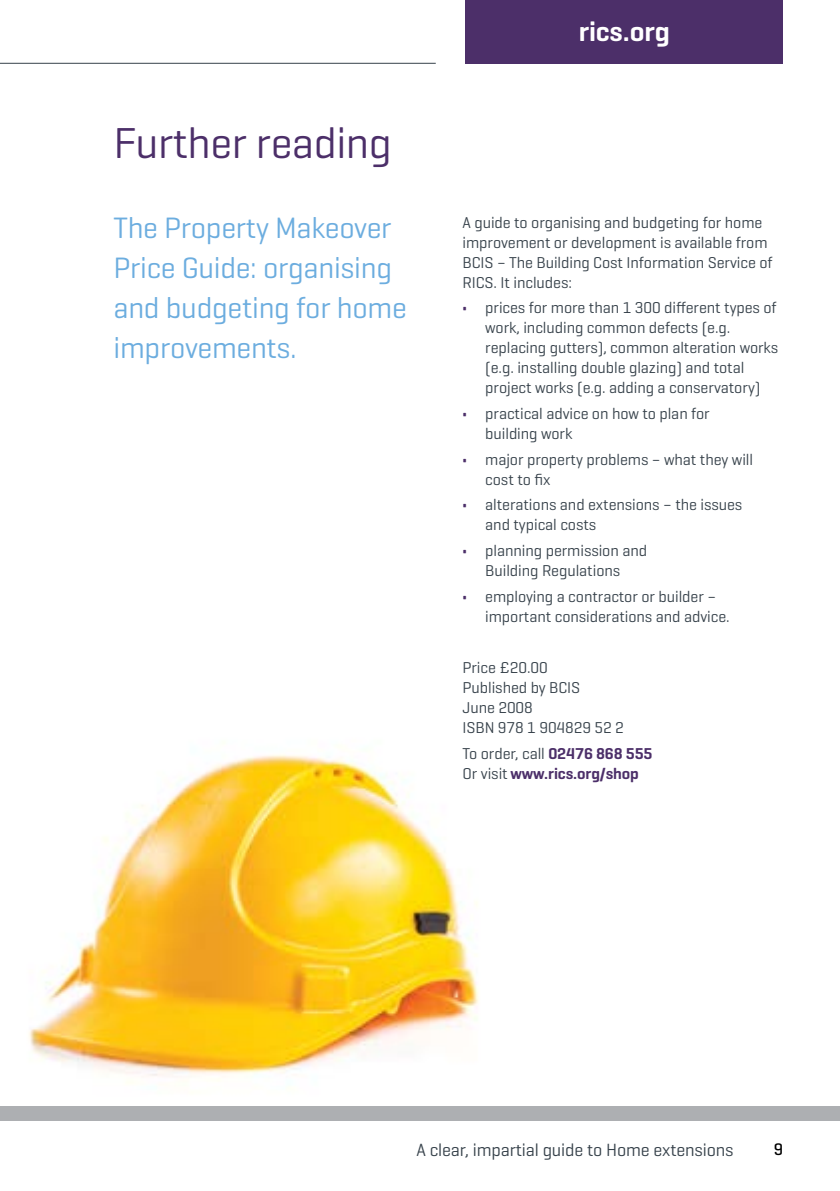
<style>
.page{position:relative;width:840px;height:1191px;background:#fff}
.page>*{position:absolute;margin:0;border:0;box-sizing:border-box;transform-origin:0 0}
.t1{font:44px "Geogrotesque";letter-spacing:-.01em;color:#4c2f69}
.t2{font:30px/40px "Geogrotesque";letter-spacing:-.01em;color:#6caddf}
.t3{font:600 28px "Geogrotesque";letter-spacing:-.005em;color:#fff}
.t4{font:18px "Geogrotesque";letter-spacing:-.01em;color:#37424b}
.t5{font:500 17px "Geogrotesque";color:#000}
.t6{font:16px/20px "Geogrotesque";letter-spacing:-.005em;color:#37424b}
.t7{font:600 16px/20px "Geogrotesque";letter-spacing:-.005em;color:#4c2f69}
.s1{font-weight:700;color:#4c2f69}
.s2{font-weight:400;color:#37424b}
</style>
<div class="page">
<img style="left:29px;top:754px;width:450px;height:329px">
<hr style="left:0;top:63px;width:435px;height:1px;background:#37424b">
<div style="left:0;top:1106px;width:839px;height:14px;background:#adafb2"></div>
<div style="left:465px;top:0;width:317px;height:63px;background:#4c2f69"></div>
<h1 class="t1" style="left:113px;top:115px;width:280px">Further reading</h1>
<h3 class="t3" style="left:578px;top:14px;width:93px">rics.org</h3>
<h2 class="t2" style="left:113px;top:207px;width:295px">The Property Makeover<br>Price Guide: organising and budgeting for home improvements.</h2>
<p class="t6" style="left:462px;top:212px;width:311px">A guide to organising and budgeting for home improvement or development is available from BCIS – The Building Cost Information Service of RICS. It includes:</p>
<p class="t6" style="left:485px;top:297px;width:294px;text-indent:-23px"><span class="s1">•</span> prices for more than 1 300 different types of work, including common defects (e.g. replacing gutters), common alteration works (e.g. installing double glazing) and total project works (e.g. adding a conservatory)</p>
<p class="t6" style="left:485px;top:403px;width:226px;text-indent:-23px"><span class="s1">•</span> practical advice on how to plan for building work</p>
<p class="t6" style="left:485px;top:448px;width:269px;text-indent:-23px"><span class="s1">•</span> major property problems – what they will cost to fix</p>
<p class="t6" style="left:485px;top:494px;width:258px;text-indent:-23px"><span class="s1">•</span> alterations and extensions – the issues and typical costs</p>
<p class="t6" style="left:462px;top:540px;width:186px;text-align:center"><span class="s1">•</span> planning permission and<br>Building Regulations</p>
<p class="t6" style="left:485px;top:585px;width:246px;text-indent:-23px"><span class="s1">•</span> employing a contractor or builder – important considerations and advice.</p>
<p class="t6" style="left:462px;top:657px;width:163px">Price £20.00<br>Published by BCIS<br>June 2008<br>ISBN 978 1 904829 52 2</p>
<p class="t7" style="left:462px;top:743px;width:191px"><span class="s2">To order, call</span> 02476 868 555<br><span class="s2">Or visit</span> www.rics.org/shop</p>
<p class="t4" style="left:416px;top:1139px;width:318px">A clear, impartial guide to Home extensions</p>
<p class="t5" style="left:773px;top:1138px;width:11px">9</p>
</div>
